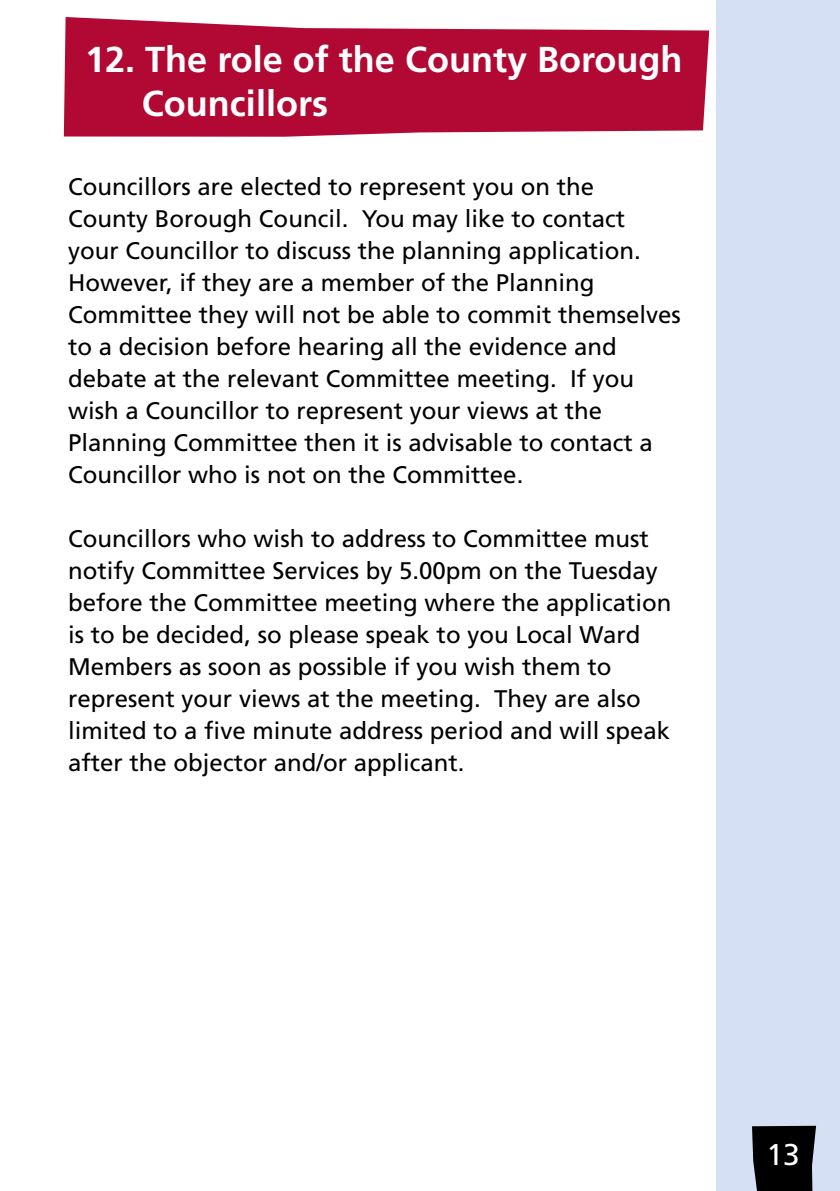
<style>
.page{position:relative;width:840px;height:1191px;background:#fff}
.page>*{position:absolute;margin:0;border:0;box-sizing:border-box;transform-origin:0 0}
.t1{font:700 36px/44px "Frutiger";color:#fff}
.t2{font:30px "Frutiger";color:#fff}
.t3{font:24px/32px "Frutiger";color:#000}
</style>
<div class="page">
<div style="left:715px;top:0;width:124px;height:1191px;background:#d5e0f4"></div>
<svg style="left:752px;top:1125px;width:63px;height:66px;background:#0f0f11"></svg>
<svg style="left:64px;top:17px;width:644px;height:120px;background:#b92449"></svg>
<h1 class="t1" style="left:142px;top:38px;width:542px;text-indent:-57px">12. The role of the County Borough<br>Councillors</h1>
<p class="t3" style="left:68px;top:170px;width:614px">Councillors are elected to represent you on the<br>County Borough Council. You may like to contact your Councillor to discuss the planning application.<br>However, if they are a member of the Planning Committee they will not be able to commit themselves to a decision before hearing all the evidence and debate at the relevant Committee meeting. If you wish a Councillor to represent your views at the Planning Committee then it is advisable to contact a Councillor who is not on the Committee.</p>
<p class="t3" style="left:68px;top:522px;width:604px">Councillors who wish to address to Committee must notify Committee Services by 5.00pm on the Tuesday before the Committee meeting where the application is to be decided, so please speak to you Local Ward Members as soon as possible if you wish them to represent your views at the meeting. They are also limited to a five minute address period and will speak after the objector and/or applicant.</p>
<p class="t2" style="left:766px;top:1137px;width:35px">13</p>
</div>
